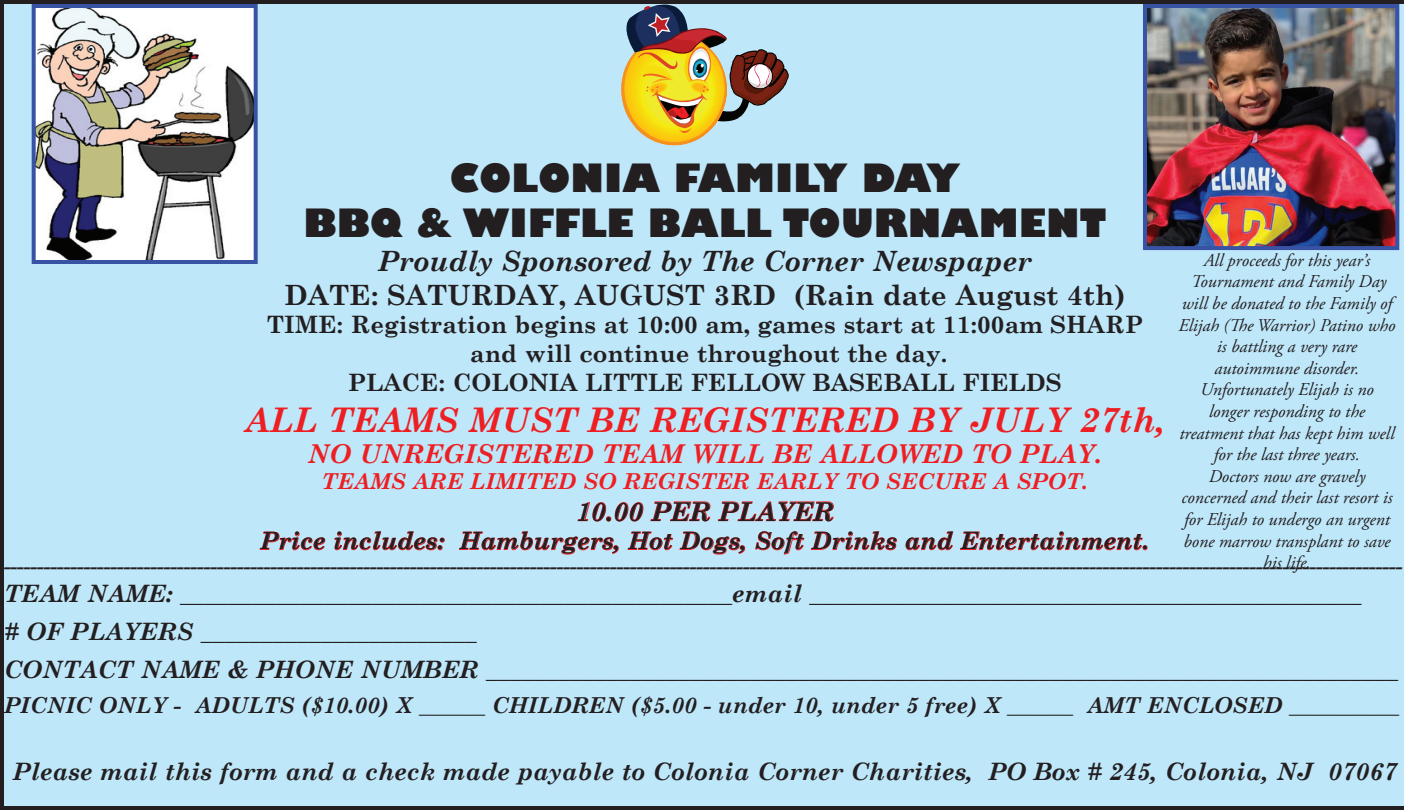
<style>
.page{position:relative;width:1404px;height:810px;background:#bee7fa}
.page>*{position:absolute;margin:0;border:0;box-sizing:border-box;transform-origin:0 0}
.t1{font:800 38px/45.8px "Gill Sans";color:#231f20;text-align:center}
.t2{font:italic 700 34px "Century Schoolbook";color:#ee1f23}
.t3{font:700 28px "Century Schoolbook";color:#231f20}
.t4{font:italic 700 28px "Century Schoolbook";color:#231f20}
.t5{font:italic 700 26px "Century Schoolbook";color:#ee1f23}
.t6{font:italic 700 26px "Century Schoolbook";color:#231f20}
.t7{font:italic 700 24px/37.8px "Century Schoolbook";color:#231f20}
.t8{font:700 24px/28.8px "Century Schoolbook";color:#231f20;text-align:center}
.t9{font:italic 700 22px "Century Schoolbook";color:#231f20}
.t10{font:italic 700 22px "Century Schoolbook";color:#ee1f23}
.t11{font:italic 700 20px "Century Schoolbook";color:#231f20}
.t12{font:italic 18px/21.6px "Adobe Garamond Pro";color:#231f20;text-align:center}
</style>
<div class="page">
<img style="left:37px;top:9px;width:216px;height:250px">
<div style="left:32px;top:4px;width:226px;height:260px;border:4px solid #3853a3"></div>
<img style="left:1148px;top:9px;width:246px;height:236px">
<div style="left:1143px;top:4px;width:256px;height:246px;border:4px solid #3853a3"></div>
<h1 class="t1" style="left:303px;top:158px;width:804px">COLONIA FAMILY DAY<br>BBQ &amp; WIFFLE BALL TOURNAMENT</h1>
<p class="t4" style="left:378px;top:240px;width:655px">Proudly Sponsored by The Corner Newspaper</p>
<p class="t3" style="left:285px;top:273px;width:842px">DATE: SATURDAY, AUGUST 3RD (Rain date August 4th)</p>
<p class="t8" style="left:267px;top:309px;width:878px">TIME: Registration begins at 10:00 am, games start at 11:00am Sharp and will continue throughout the day.<br>PLACE: COLONIA LITTLE FELLOW BASEBALL FIELDS</p>
<h2 class="t2" style="left:244px;top:394px;width:923px">ALL TEAMS MUST BE REGISTERED BY JULY 27th,</h2>
<p class="t5" style="left:308px;top:434px;width:796px">NO UNREGISTERED TEAM WILL BE ALLOWED TO PLAY.</p>
<p class="t10" style="left:322px;top:465px;width:768px">TEAMS ARE LIMITED SO REGISTER EARLY TO SECURE A SPOT.</p>
<p class="t6" style="left:576px;top:491px;width:259px">10.00 PER PLAYER</p>
<p class="t7" style="left:261px;top:521px;width:890px">Price includes: Hamburgers, Hot Dogs, Soft Drinks and Entertainment.</p>
<p class="t11" style="left:4px;top:551px;width:1400px">------------------------------------------------------------------------------------------------------------------------------------------------------------------------------------------------------------------</p>
<p class="t7" style="left:4px;top:574px;width:1396px">TEAM NAME: ______________________________________________email ______________________________________________<br># OF PLAYERS _______________________<br>CONTACT NAME &amp; PHONE NUMBER ____________________________________________________________________________</p>
<p class="t9" style="left:4px;top:689px;width:1397px">PICNIC ONLY - ADULTS ($10.00) X ______ CHILDREN ($5.00 - under 10, under 5 free) X ______ AMT ENCLOSED __________</p>
<p class="t12" style="left:1179px;top:250px;width:218px">All proceeds for this year’s<br>Tournament and Family Day will be donated to the Family of<br>Elijah (The Warrior) Patino who is battling a very rare autoimmune disorder.<br>Unfortunately Elijah is no longer responding to the treatment that has kept him well for the last three years.<br>Doctors now are gravely concerned and their last resort is for Elijah to undergo an urgent bone marrow transplant to save his life.</p>
<p class="t7" style="left:13px;top:751px;width:1385px">Please mail this form and a check made payable to Colonia Corner Charities, PO Box # 245, Colonia, NJ 07067</p>
</div>
